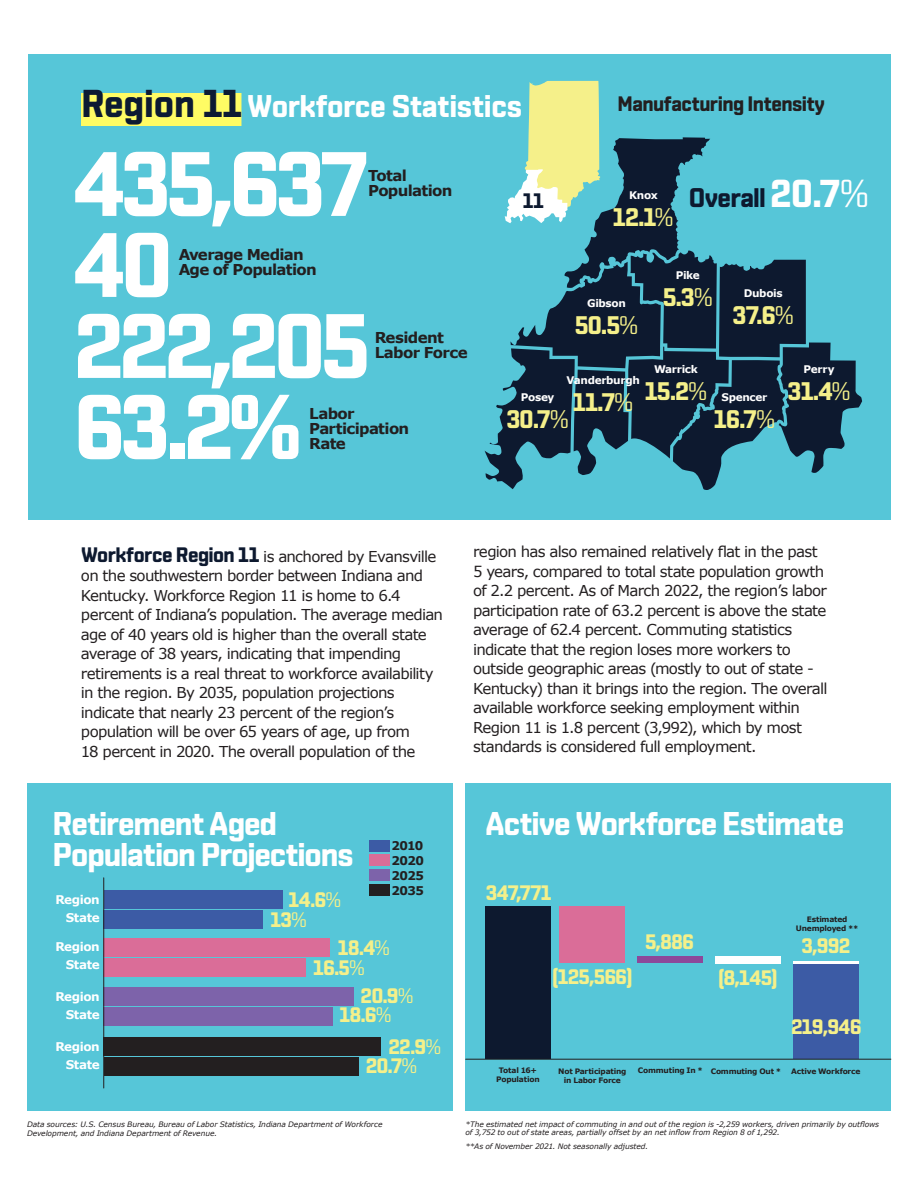
<style>
.page{position:relative;width:918px;height:1188px;background:#fff}
.page>*{position:absolute;margin:0;border:0;box-sizing:border-box;transform-origin:0 0}
.t1{font:700 91.5px/81px "Shentox";letter-spacing:-.06em;color:#fff}
.t2{font:700 33px/31.5px "Shentox";letter-spacing:-.03em;color:#fff}
.t3{font:700 31.5px "Shentox";letter-spacing:-.01em;color:#fff}
.t4{font:700 27px "Shentox";letter-spacing:-.025em;color:#0d192f}
.t5{font:700 25.5px "Shentox";letter-spacing:-.035em;color:#f5f08a}
.t6{font:700 21px/20.7px "Shentox";letter-spacing:-.035em;color:#f5f08a}
.t7{font:700 21px "Shentox";letter-spacing:-.025em;color:#231f20}
.t8{font:700 21px "Shentox";color:#0d192f}
.t9{font:15px/19.5px "Verdana";letter-spacing:-.045em;color:#231f20}
.t10{font:700 15px/15px "Verdana";letter-spacing:-.045em;color:#231f20}
.t11{font:700 12px/18px "Verdana";letter-spacing:-.035em;color:#fff;text-align:right}
.t12{font:700 12px/15px "Verdana";letter-spacing:-.04em;color:#231f20;text-align:justify}
.t13{font:700 10.5px "Verdana";letter-spacing:-.03em;color:#fff}
.t14{font:italic 7.5px/7.5px "Verdana";letter-spacing:-.01em;color:#231f20}
.t15{font:700 7.5px/9px "Verdana";letter-spacing:-.025em;color:#231f20;text-align:center}
.s1{font-size:39px;color:#0d1a33}
.s2{font-weight:400}
.s3{font-size:39px;color:#fff}
.s4{font-weight:400;font-size:39px;color:#fff}
.s5{font-family:"Shentox";font-weight:700;font-size:21px;color:#0d192f}
</style>
<div class="page">
<div style="left:28px;top:54px;width:863px;height:465px;background:#56c6d8"></div>
<svg style="left:485px;top:81px;width:377px;height:409px"></svg>
<div style="left:81px;top:93px;width:160px;height:33px;background:#fffc64"></div>
<div style="left:465px;top:783px;width:426px;height:328px;background:#56c6d8"></div>
<hr style="left:794px;top:962px;width:65px;height:3px;background:#fff">
<div style="left:794px;top:965px;width:65px;height:94px;background:#3c5ba5"></div>
<div style="left:715px;top:957px;width:66px;height:7px;background:#fff"></div>
<div style="left:637px;top:957px;width:65px;height:6px;background:#8d489a"></div>
<div style="left:560px;top:906px;width:65px;height:57px;background:#da6d98"></div>
<div style="left:485px;top:906px;width:66px;height:153px;background:#0d192f"></div>
<div style="left:27px;top:783px;width:426px;height:328px;background:#56c6d8"></div>
<div style="left:369px;top:884px;width:20px;height:12px;background:#231f20"></div>
<div style="left:369px;top:869px;width:20px;height:12px;background:#7d63aa"></div>
<div style="left:369px;top:855px;width:20px;height:11px;background:#da6d98"></div>
<div style="left:369px;top:840px;width:20px;height:12px;background:#3c5ba5"></div>
<div style="left:104px;top:890px;width:178px;height:19px;background:#3c5ba5"></div>
<div style="left:104px;top:911px;width:159px;height:18px;background:#3c5ba5"></div>
<div style="left:104px;top:938px;width:226px;height:18px;background:#da6d98"></div>
<div style="left:104px;top:958px;width:202px;height:19px;background:#da6d98"></div>
<div style="left:104px;top:1007px;width:229px;height:18px;background:#7d63aa"></div>
<div style="left:104px;top:987px;width:250px;height:18px;background:#7d63aa"></div>
<div style="left:104px;top:1057px;width:255px;height:18px;background:#231f20"></div>
<div style="left:104px;top:1037px;width:277px;height:18px;background:#231f20"></div>
<hr style="left:103px;top:878px;width:1px;height:210px;background:#231f20">
<hr style="left:466px;top:1059px;width:425px;height:1px;background:#231f20">
<h3 class="t3" style="left:81px;top:93px;width:443px"><span class="s1">Region 11</span> Workforce Statistics</h3>
<h1 class="t1" style="left:74px;top:149px;width:296px">435,637</h1>
<p class="t10" style="left:368px;top:169px;width:86px">Total<br>Population</p>
<h3 class="t8" style="left:523px;top:192px;width:22px">11</h3>
<h3 class="t7" style="left:617px;top:95px;width:209px">Manufacturing Intensity</h3>
<p class="t13" style="left:629px;top:190px;width:30px">Knox</p>
<h3 class="t5" style="left:613px;top:206px;width:62px">12.1<span class="s2">%</span></h3>
<h3 class="t4" style="left:689px;top:186px;width:182px">Overall <span class="s3">20.7</span><span class="s4">%</span></h3>
<h1 class="t1" style="left:74px;top:230px;width:298px">40<br>222,205<br>63.2%</h1>
<p class="t10" style="left:179px;top:248px;width:140px">Average Median<br>Age of Population</p>
<p class="t10" style="left:375px;top:331px;width:94px">Resident<br>Labor Force</p>
<p class="t10" style="left:309px;top:407px;width:102px">Labor<br>Participation<br>Rate</p>
<p class="t13" style="left:676px;top:271px;width:25px">Pike</p>
<p class="t13" style="left:587px;top:299px;width:40px">Gibson</p>
<h3 class="t5" style="left:663px;top:286px;width:52px">5.3<span class="s2">%</span></h3>
<h3 class="t5" style="left:575px;top:315px;width:65px">50.5<span class="s2">%</span></h3>
<p class="t13" style="left:744px;top:289px;width:40px">Dubois</p>
<h3 class="t5" style="left:733px;top:304px;width:63px">37.6<span class="s2">%</span></h3>
<p class="t13" style="left:654px;top:365px;width:45px">Warrick</p>
<h3 class="t5" style="left:645px;top:380px;width:64px">15.2<span class="s2">%</span></h3>
<p class="t13" style="left:567px;top:376px;width:75px">Vanderburgh</p>
<h3 class="t5" style="left:573px;top:391px;width:62px">11.7<span class="s2">%</span></h3>
<p class="t13" style="left:521px;top:393px;width:35px">Posey</p>
<h3 class="t5" style="left:506px;top:408px;width:64px">30.7<span class="s2">%</span></h3>
<p class="t13" style="left:722px;top:393px;width:47px">Spencer</p>
<h3 class="t5" style="left:714px;top:408px;width:63px">16.7<span class="s2">%</span></h3>
<p class="t13" style="left:804px;top:365px;width:32px">Perry</p>
<h3 class="t5" style="left:788px;top:380px;width:64px">31.4<span class="s2">%</span></h3>
<p class="t9" style="left:81px;top:548px;width:364px"><span class="s5">Workforce Region 11</span> is anchored by Evansville on the southwestern border between Indiana and Kentucky. Workforce Region 11 is home to 6.4 percent of Indiana’s population. The average median age of 40 years old is higher than the overall state average of 38 years, indicating that impending retirements is a real threat to workforce availability in the region. By 2035, population projections indicate that nearly 23 percent of the region’s population will be over 65 years of age, up from<br>18 percent in 2020. The overall population of the</p>
<p class="t9" style="left:473px;top:542px;width:356px">region has also remained relatively flat in the past 5 years, compared to total state population growth of 2.2 percent. As of March 2022, the region’s labor participation rate of 63.2 percent is above the state average of 62.4 percent. Commuting statistics indicate that the region loses more workers to outside geographic areas (mostly to out of state - Kentucky) than it brings into the region. The overall available workforce seeking employment within Region 11 is 1.8 percent (3,992), which by most standards is considered full employment.</p>
<h2 class="t2" style="left:52px;top:809px;width:303px">Retirement Aged<br>Population Projections</h2>
<p class="t12" style="left:392px;top:839px;width:34px">2010<br>2020<br>2025<br>2035</p>
<h3 class="t6" style="left:270px;top:890px;width:72px;text-indent:18px">14.6<span class="s2">%<br></span>13<span class="s2">%</span></h3>
<h3 class="t6" style="left:313px;top:939px;width:78px;line-height:20px;text-indent:25px">18.4<span class="s2">%<br></span>16.5<span class="s2">%</span></h3>
<h3 class="t6" style="left:340px;top:1006px;width:54px">18.6<span class="s2">%</span></h3>
<p class="t11" style="left:55px;top:892px;width:46px">Region<br>State</p>
<p class="t11" style="left:55px;top:939px;width:46px">Region<br>State</p>
<p class="t11" style="left:55px;top:989px;width:46px">Region<br>State</p>
<p class="t11" style="left:55px;top:1038px;width:46px">Region<br>State</p>
<h3 class="t6" style="left:361px;top:987px;width:54px">20.9<span class="s2">%</span></h3>
<h3 class="t6" style="left:388px;top:1038px;width:54px">22.9<span class="s2">%</span></h3>
<h3 class="t6" style="left:366px;top:1057px;width:53px">20.7<span class="s2">%</span></h3>
<p class="t14" style="left:27px;top:1120px;width:357px;line-height:9px">Data sources: U.S. Census Bureau, Bureau of Labor Statistics, Indiana Department of Workforce<br>Development, and Indiana Department of Revenue.</p>
<h2 class="t2" style="left:485px;top:809px;width:360px">Active Workforce Estimate</h2>
<h3 class="t6" style="left:486px;top:884px;width:67px">347,771</h3>
<h3 class="t6" style="left:552px;top:968px;width:82px">(125,566)</h3>
<h3 class="t6" style="left:645px;top:933px;width:51px">5,886</h3>
<h3 class="t6" style="left:718px;top:968px;width:61px">(8,145)</h3>
<p class="t15" style="left:796px;top:915px;width:64px">Estimated<br>Unemployed **</p>
<h3 class="t6" style="left:802px;top:937px;width:50px">3,992</h3>
<h3 class="t6" style="left:791px;top:1018px;width:72px">219,946</h3>
<p class="t15" style="left:496px;top:1067px;width:45px">Total 16+<br>Population</p>
<p class="t15" style="left:558px;top:1067px;width:70px">Not Participating in Labor Force</p>
<p class="t15" style="left:638px;top:1067px;width:145px">Commuting In * Commuting Out *</p>
<p class="t15" style="left:791px;top:1067px;width:71px">Active Workforce</p>
<p class="t14" style="left:465px;top:1121px;width:415px">*The estimated net impact of commuting in and out of the region is -2,259 workers, driven primarily by outflows of 3,752 to out of state areas, partially offset by an net inflow from Region 8 of 1,292.</p>
<p class="t14" style="left:465px;top:1143px;width:184px">**As of November 2021. Not seasonally adjusted.</p>
</div>
